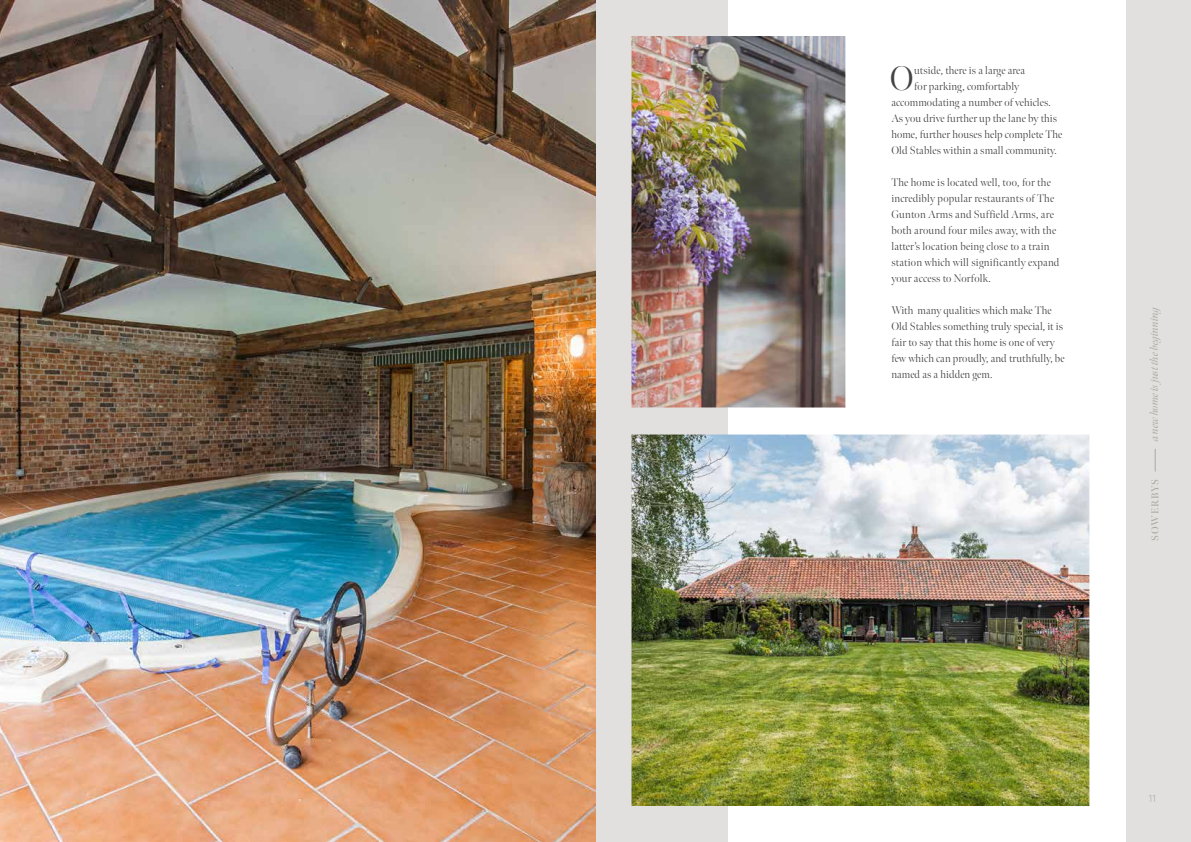
<style>
.page{position:relative;width:1191px;height:842px;background:#fff}
.page>*{position:absolute;margin:0;border:0;box-sizing:border-box;transform-origin:0 0}
.t1{font:300 34px "Meno Banner";color:#434141}
.t2{font:300 11px/16px "Meno Banner";letter-spacing:.01em;color:#434141}
.t3{font:italic 11px "Meno Banner";letter-spacing:-.01em;color:#ada8a0}
.t4{font:600 10px "Meno Banner";letter-spacing:.08em;color:#ada8a0}
.t5{font:300 10px "Quasimoda";color:#ada8a0}
</style>
<div class="page">
<div style="left:595px;top:0;width:596px;height:842px;background:#e2e0df"></div>
<svg style="left:1155px;top:449px;width:1px;height:22px"></svg>
<img style="left:0;top:0;width:595px;height:842px">
<div style="left:728px;top:0;width:397px;height:842px;background:#fff"></div>
<img style="left:631px;top:36px;width:214px;height:371px">
<img style="left:631px;top:434px;width:458px;height:372px">
<h1 class="t1" style="left:890px;top:58px;width:25px">O</h1>
<p class="t2" style="left:914px;top:62px;width:112px">utside, there is a large area</p>
<p class="t2" style="left:914px;top:78px;width:107px">for parking, comfortably</p>
<p class="t2" style="left:891px;top:94px;width:161px">accommodating a number of vehicles.</p>
<p class="t2" style="left:891px;top:110px;width:167px">As you drive further up the lane by this</p>
<p class="t2" style="left:891px;top:126px;width:172px">home, further houses help complete The</p>
<p class="t2" style="left:891px;top:142px;width:167px">Old Stables within a small community.</p>
<p class="t2" style="left:891px;top:174px;width:170px">The home is located well, too, for the incredibly popular restaurants of The Gunton Arms and Suffield Arms, are both around four miles away, with the latter’s location being close to a train station which will significantly expand your access to Norfolk.</p>
<p class="t2" style="left:891px;top:302px;width:175px">With many qualities which make The Old Stables something truly special, it is fair to say that this home is one of very few which can proudly, and truthfully, be named as a hidden gem.</p>
<p class="t3" style="left:1147px;top:441px;width:138px;rotate:-90deg">a new home is just the beginning</p>
<p class="t4" style="left:1149px;top:541px;width:63px;rotate:-90deg">SOWERBYS</p>
<p class="t5" style="left:1148px;top:791px;width:9px">11</p>
</div>
